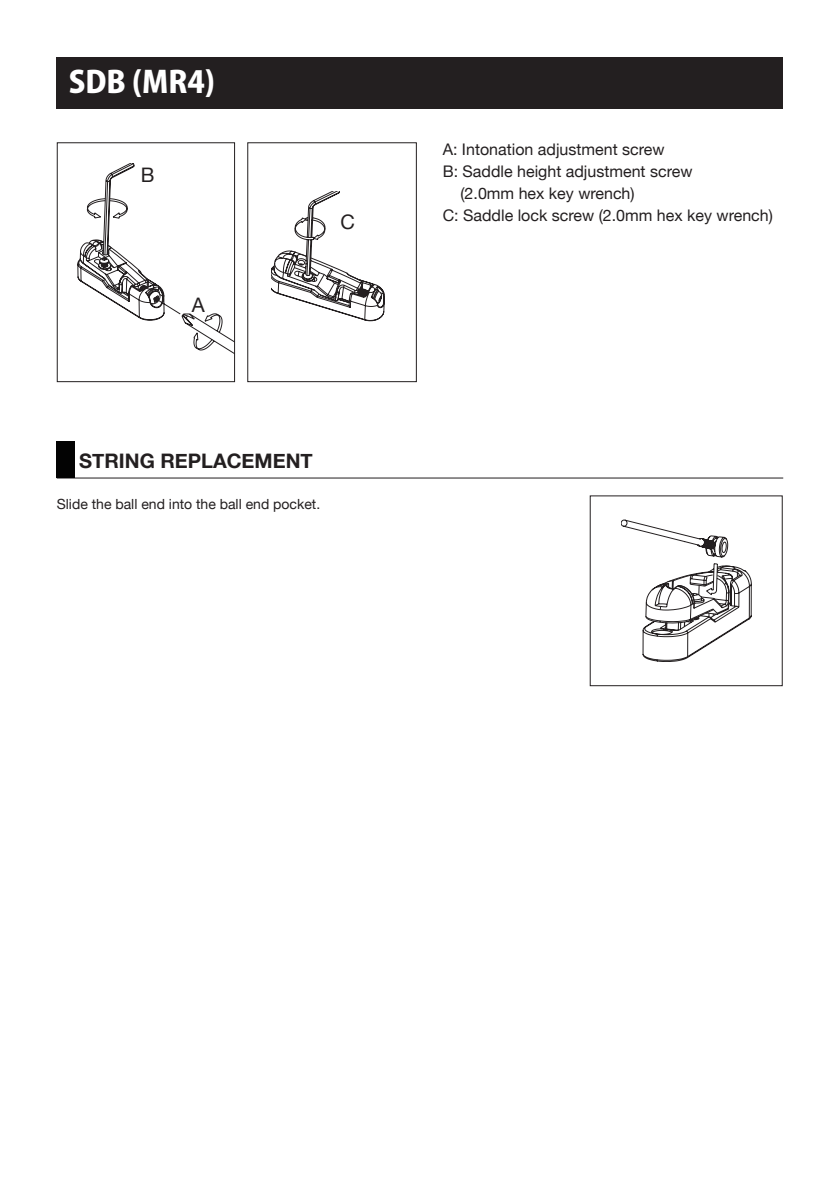
<style>
.page{position:relative;width:840px;height:1191px;background:#fff}
.page>*{position:absolute;margin:0;border:0;box-sizing:border-box;transform-origin:0 0}
.t1{font:800 30px "Koz Go Pro";color:#fff}
.t2{font:700 20px "Helvetica Neue";color:#231f20}
.t3{font:20px "Helvetica Neue";color:#231f20}
.t4{font:16px "Helvetica Neue";color:#231f20}
.t5{font:14px "Helvetica Neue";color:#231f20}
</style>
<div class="page">
<div style="left:57px;top:57px;width:725px;height:51px;background:#231f20"></div>
<svg style="left:271px;top:191px;width:113px;height:130px"></svg>
<div style="left:247px;top:142px;width:169px;height:240px;border:1px solid #231f20"></div>
<div style="left:57px;top:142px;width:178px;height:240px;border:1px solid #231f20"></div>
<svg style="left:77px;top:163px;width:157px;height:202px"></svg>
<hr style="left:57px;top:477px;width:725px;height:1px;background:#231f20">
<div style="left:57px;top:441px;width:18px;height:36px;background:#030303"></div>
<svg style="left:621px;top:520px;width:130px;height:141px"></svg>
<h1 class="t1" style="left:69px;top:62px;width:148px">SDB (MR4)</h1>
<p class="t3" style="left:141px;top:160px;width:15px">B</p>
<p class="t3" style="left:192px;top:290px;width:14px">A</p>
<p class="t3" style="left:340px;top:208px;width:16px">C</p>
<p class="t2" style="left:79px;top:445px;width:235px">STRING REPLACEMENT</p>
<p class="t5" style="left:57px;top:493px;width:265px">Slide the ball end into the ball end pocket.</p>
<p class="t4" style="left:442px;top:138px;width:223px">A: Intonation adjustment screw</p>
<p class="t4" style="left:442px;top:160px;width:251px">B: Saddle height adjustment screw</p>
<p class="t4" style="left:460px;top:182px;width:175px">(2.0mm hex key wrench)</p>
<p class="t4" style="left:442px;top:204px;width:331px">C: Saddle lock screw (2.0mm hex key wrench)</p>
</div>
